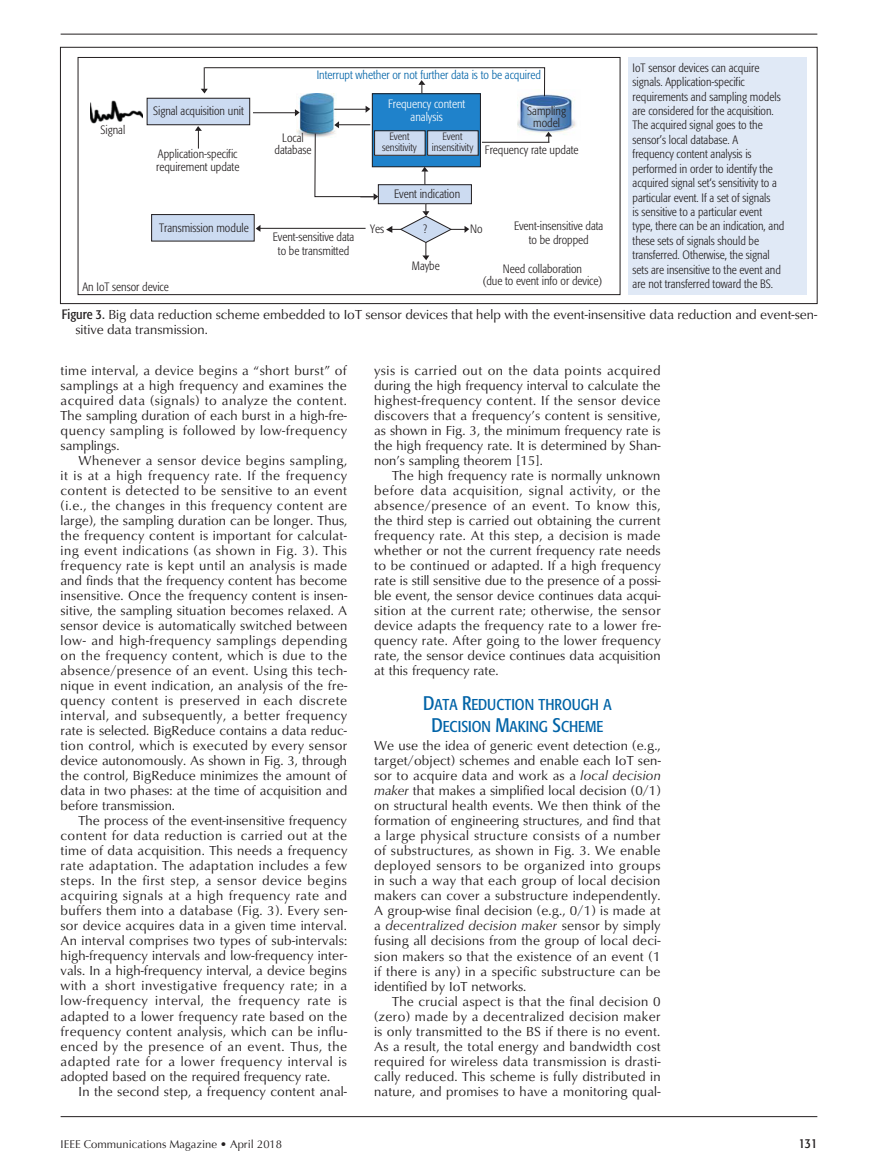
<style>
.page{position:relative;width:878px;height:1175px;background:#fff}
.page>*{position:absolute;margin:0;border:0;box-sizing:border-box;transform-origin:0 0}
.t1{font:15.6px/22.5px "Formata Condensed SC800";color:#0163a7;text-align:center}
.t2{font:13.5px/15px "Classico URW";color:#231f20;text-align:justify}
.t3{font:13.5px "Formata Condensed SC800";color:#231f20}
.t4{font:300 condensed 12px/14.4px "Formata";color:#231f20;text-align:center}
.t5{font:300 condensed 12px "Formata";color:#0063a7}
.t6{font:300 condensed 12px/13.5px "Formata";color:#fff;text-align:center}
.t7{font:11.25px "Optima";color:#231f20}
.t8{font:300 condensed 10.5px/10.5px "Formata";color:#231f20;text-align:center}
.s1{font-family:"Formata";font-stretch:condensed}
.s2{font-size:19.5px}
.s3{font-style:italic}
</style>
<div class="page">
<hr style="left:61px;top:34px;width:756px;height:1px;background:#231f20">
<hr style="left:61px;top:1115px;width:756px;height:1px;background:#231f20">
<div style="left:627px;top:57px;width:178px;height:237px;background:#e0e9f6"></div>
<div style="left:78px;top:57px;width:542px;height:238px;border:1px solid #231f20"></div>
<img style="left:517px;top:94px;width:59px;height:41px">
<svg style="left:255px;top:225px;width:5px;height:7px"></svg>
<hr style="left:259px;top:228px;width:106px;height:1px;background:#231f20">
<img style="left:296px;top:97px;width:40px;height:41px">
<div style="left:147px;top:98px;width:102px;height:27px;background:#ccdbf1"></div>
<div style="left:147px;top:98px;width:103px;height:27px;border:1px solid #231f20"></div>
<div style="left:151px;top:214px;width:103px;height:27px;background:#ccdbf1"></div>
<div style="left:151px;top:214px;width:103px;height:27px;border:1px solid #231f20"></div>
<div style="left:378px;top:185px;width:93px;height:19px;background:#ccdbf1"></div>
<div style="left:378px;top:184px;width:93px;height:20px;border:1px solid #231f20"></div>
<div style="left:372px;top:94px;width:108px;height:73px;background:#1f82cb"></div>
<div style="left:372px;top:93px;width:108px;height:74px;border:1px solid #231f20"></div>
<img style="left:90px;top:100px;width:52px;height:24px">
<svg style="left:545px;top:132px;width:7px;height:10px"></svg>
<svg style="left:365px;top:106px;width:5px;height:7px"></svg>
<hr style="left:334px;top:109px;width:33px;height:1px;background:#231f20">
<svg style="left:201px;top:67px;width:344px;height:30px"></svg>
<hr style="left:481px;top:142px;width:68px;height:1px;background:#231f20">
<div style="left:374px;top:131px;width:51px;height:24px;background:#ccdbf1"></div>
<div style="left:374px;top:130px;width:51px;height:25px;border:1px solid #231f20"></div>
<div style="left:427px;top:131px;width:51px;height:24px;background:#ccdbf1"></div>
<div style="left:427px;top:130px;width:51px;height:25px;border:1px solid #231f20"></div>
<svg style="left:295px;top:109px;width:4px;height:7px"></svg>
<hr style="left:253px;top:112px;width:43px;height:1px;background:#231f20">
<svg style="left:421px;top:167px;width:7px;height:18px"></svg>
<svg style="left:195px;top:126px;width:7px;height:22px"></svg>
<svg style="left:314px;top:121px;width:64px;height:79px"></svg>
<svg style="left:386px;top:204px;width:83px;height:56px"></svg>
<div style="left:60px;top:47px;width:757px;height:257px;border:1px solid #231f20"></div>
<p class="t4" style="left:100px;top:122px;width:26px">Signal</p>
<p class="t4" style="left:153px;top:103px;width:92px">Signal acquisition unit</p>
<p class="t4" style="left:156px;top:147px;width:85px;line-height:13.5px;text-align:left">Application-specific requirement update</p>
<p class="t4" style="left:159px;top:221px;width:91px">Transmission module</p>
<p class="t4" style="left:82px;top:279px;width:88px">An IoT sensor device</p>
<p class="t5" style="left:317px;top:68px;width:225px">Interrupt whether or not further data is to be acquired</p>
<p class="t4" style="left:274px;top:132px;width:38px;line-height:12px">Local database</p>
<p class="t4" style="left:273px;top:230px;width:83px;line-height:13.5px">Event-sensitive data to be transmitted</p>
<p class="t6" style="left:388px;top:97px;width:79px">Frequency content analysis</p>
<p class="t4" style="left:527px;top:105px;width:40px;line-height:12px">Sampling model</p>
<p class="t4" style="left:484px;top:142px;width:95px">Frequency rate update</p>
<p class="t8" style="left:382px;top:131px;width:36px">Event sensitivity</p>
<p class="t8" style="left:431px;top:131px;width:43px">Event insensitivity</p>
<p class="t4" style="left:394px;top:187px;width:67px">Event indication</p>
<p class="t4" style="left:514px;top:219px;width:91px;line-height:13.5px">Event-insensitive data to be dropped</p>
<p class="t4" style="left:370px;top:221px;width:16px">Yes</p>
<p class="t4" style="left:423px;top:222px;width:5px">?</p>
<p class="t4" style="left:470px;top:221px;width:14px">No</p>
<p class="t4" style="left:411px;top:258px;width:30px">Maybe</p>
<p class="t4" style="left:482px;top:262px;width:121px;line-height:12px">Need collaboration<br>(due to event info or device)</p>
<p class="t4" style="left:632px;top:61px;width:153px;text-align:left">IoT sensor devices can acquire signals. Application-specific requirements and sampling models are considered for the acquisition.<br>The acquired signal goes to the sensor’s local database. A<br>frequency content analysis is performed in order to identify the acquired signal set‘s sensitivity to a particular event. If a set of signals<br>is sensitive to a particular event type, there can be an indication, and these sets of signals should be transferred. Otherwise, the signal sets are insensitive to the event and are not transferred toward the BS.</p>
<p class="t2" style="left:75px;top:306px;width:743px;text-indent:-14px"><span class="s1">Figure 3.</span> Big data reduction scheme embedded to IoT sensor devices that help with the event-insensitive data reduction and event-sen&shy;sitive data transmission.</p>
<p class="t2" style="left:61px;top:362px;width:288px">time interval, a device begins a “short burst” of samplings at a high frequency and examines the acquired data (signals) to analyze the content.<br>The sampling duration of each burst in a high-fre&shy;quency sampling is followed by low-frequency samplings.</p>
<p class="t2" style="left:61px;top:452px;width:288px;text-indent:18px">Whenever a sensor device begins sampling, it is at a high frequency rate. If the frequency content is detected to be sensitive to an event (i.e., the changes in this frequency content are large), the sampling duration can be longer. Thus, the frequency content is important for calculat&shy;ing event indications (as shown in Fig. 3). This frequency rate is kept until an analysis is made and finds that the frequency content has become insensitive. Once the frequency content is insen&shy;sitive, the sampling situation becomes relaxed. A sensor device is automatically switched between low- and high-frequency samplings depending on the frequency content, which is due to the absence/presence of an event. Using this tech&shy;nique in event indication, an analysis of the fre&shy;quency content is preserved in each discrete interval, and subsequently, a better frequency rate is selected. BigReduce contains a data reduc&shy;tion control, which is executed by every sensor device autonomously. As shown in Fig. 3, through the control, BigReduce minimizes the amount of data in two phases: at the time of acquisition and before transmission.</p>
<p class="t2" style="left:61px;top:812px;width:288px;text-indent:18px">The process of the event-insensitive frequency content for data reduction is carried out at the time of data acquisition. This needs a frequency rate adaptation. The adaptation includes a few steps. In the first step, a sensor device begins acquiring signals at a high frequency rate and buffers them into a database (Fig. 3). Every sen&shy;sor device acquires data in a given time interval.<br>An interval comprises two types of sub-intervals: high-frequency intervals and low-frequency inter&shy;vals. In a high-frequency interval, a device begins with a short investigative frequency rate; in a low-frequency interval, the frequency rate is adapted to a lower frequency rate based on the frequency content analysis, which can be influ&shy;enced by the presence of an event. Thus, the adapted rate for a lower frequency interval is adopted based on the required frequency rate.</p>
<p class="t2" style="left:79px;top:1082px;width:270px">In the second step, a frequency content anal-</p>
<p class="t2" style="left:374px;top:362px;width:288px">ysis is carried out on the data points acquired during the high frequency interval to calculate the highest-frequency content. If the sensor device discovers that a frequency’s content is sensitive, as shown in Fig. 3, the minimum frequency rate is the high frequency rate. It is determined by Shan&shy;non’s sampling theorem [15].</p>
<p class="t2" style="left:374px;top:467px;width:288px;text-indent:18px">The high frequency rate is normally unknown before data acquisition, signal activity, or the absence/presence of an event. To know this, the third step is carried out obtaining the current frequency rate. At this step, a decision is made whether or not the current frequency rate needs to be continued or adapted. If a high frequency rate is still sensitive due to the presence of a possi&shy;ble event, the sensor device continues data acqui&shy;sition at the current rate; otherwise, the sensor device adapts the frequency rate to a lower fre&shy;quency rate. After going to the lower frequency rate, the sensor device continues data acquisition at this frequency rate.</p>
<p class="t1" style="left:423px;top:693px;width:190px"><span class="s2">D</span>ATA <span class="s2">R</span>EDUCTION THROUGH A<br><span class="s2">D</span>ECISION <span class="s2">M</span>AKING <span class="s2">S</span>CHEME</p>
<p class="t2" style="left:374px;top:737px;width:288px">We use the idea of generic event detection (e.g., target/object) schemes and enable each IoT sen&shy;sor to acquire data and work as a <span class="s3">local decision maker</span> that makes a simplified local decision (0/1) on structural health events. We then think of the formation of engineering structures, and find that a large physical structure consists of a number of substructures, as shown in Fig. 3. We enable deployed sensors to be organized into groups in such a way that each group of local decision makers can cover a substructure independently.<br>A group-wise final decision (e.g., 0/1) is made at a <span class="s3">decentralized decision maker</span> sensor by simply fusing all decisions from the group of local deci&shy;sion makers so that the existence of an event (1 if there is any) in a specific substructure can be identified by IoT networks.</p>
<p class="t2" style="left:374px;top:992px;width:288px;text-indent:18px">The crucial aspect is that the final decision 0 (zero) made by a decentralized decision maker is only transmitted to the BS if there is no event.<br>As a result, the total energy and bandwidth cost required for wireless data transmission is drasti&shy;cally reduced. This scheme is fully distributed in nature, and promises to have a monitoring qual-</p>
<p class="t7" style="left:61px;top:1137px;width:223px">IEEE Communications Magazine • April 2018</p>
<p class="t3" style="left:798px;top:1134px;width:20px">131</p>
</div>
